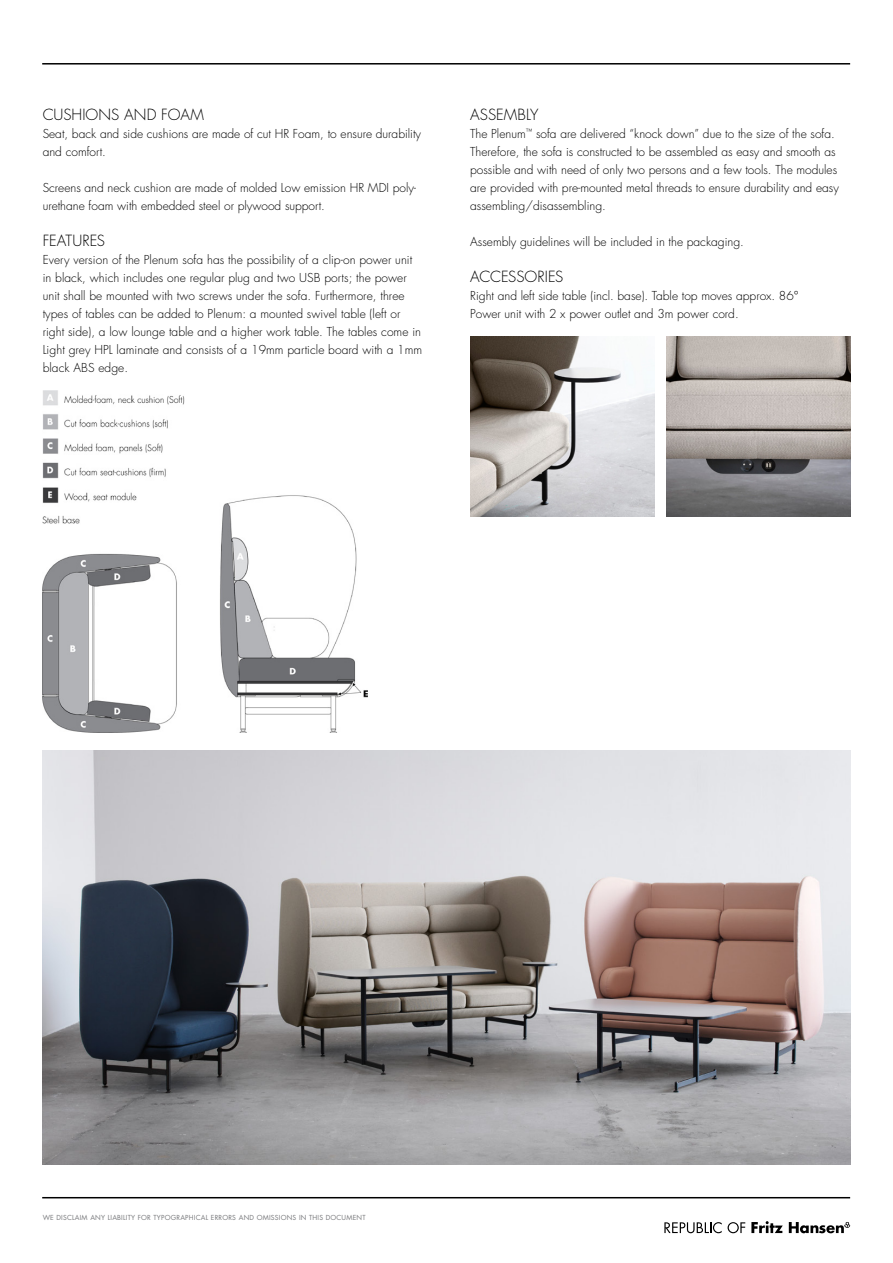
<style>
.page{position:relative;width:893px;height:1263px;background:#fff}
.page>*{position:absolute;margin:0;border:0;box-sizing:border-box;transform-origin:0 0}
.t1{font:300 15px "Futura Std";color:#000}
.t2{font:300 12px/18px "Futura Std";color:#000}
.t3{font:6.75px "Futura Std";letter-spacing:.03em;color:#77787b}
</style>
<div class="page">
<hr style="left:42px;top:63px;width:808px;height:2px;background:#000">
<svg style="left:664px;top:1222px;width:58px;height:11px"></svg>
<svg style="left:728px;top:1222px;width:17px;height:11px"></svg>
<svg style="left:751px;top:1221px;width:32px;height:12px"></svg>
<svg style="left:789px;top:1222px;width:61px;height:11px"></svg>
<hr style="left:42px;top:1197px;width:808px;height:1px;background:#000">
<img style="left:43px;top:750px;width:807px;height:414px">
<img style="left:42px;top:390px;width:325px;height:342px">
<img style="left:470px;top:336px;width:184px;height:180px">
<img style="left:666px;top:336px;width:184px;height:180px">
<p class="t1" style="left:43px;top:105px;width:163px">CUSHIONS AND FOAM</p>
<p class="t2" style="left:43px;top:125px;width:380px">Seat, back and side cushions are made of cut HR Foam, to ensure durability and comfort.</p>
<p class="t2" style="left:43px;top:179px;width:375px">Screens and neck cushion are made of molded Low emission HR MDI poly&shy;urethane foam with embedded steel or plywood support.</p>
<p class="t1" style="left:43px;top:231px;width:64px">FEATURES</p>
<p class="t2" style="left:43px;top:251px;width:381px">Every version of the Plenum sofa has the possibility of a clip-on power unit in black, which includes one regular plug and two USB ports; the power unit shall be mounted with two screws under the sofa. Furthermore, three types of tables can be added to Plenum: a mounted swivel table (left or right side), a low lounge table and a higher work table. The tables come in Light grey HPL laminate and consists of a 19mm particle board with a 1mm black ABS edge.</p>
<p class="t1" style="left:470px;top:105px;width:70px">ASSEMBLY</p>
<p class="t2" style="left:470px;top:125px;width:370px">The Plenum<sup>™</sup> sofa are delivered “knock down” due to the size of the sofa.<br>Therefore, the sofa is constructed to be assembled as easy and smooth as possible and with need of only two persons and a few tools. The modules are provided with pre-mounted metal threads to ensure durability and easy assembling/disassembling.</p>
<p class="t2" style="left:470px;top:233px;width:275px">Assembly guidelines will be included in the packaging.</p>
<p class="t1" style="left:470px;top:267px;width:95px">ACCESSORIES</p>
<p class="t2" style="left:470px;top:287px;width:330px">Right and left side table (incl. base). Table top moves approx. 86°<br>Power unit with 2 x power outlet and 3m power cord.</p>
<p class="t3" style="left:43px;top:1214px;width:324px">WE DISCLAIM ANY LIABILITY FOR TYPOGRAPHICAL ERRORS AND OMISSIONS IN THIS DOCUMENT</p>
</div>
